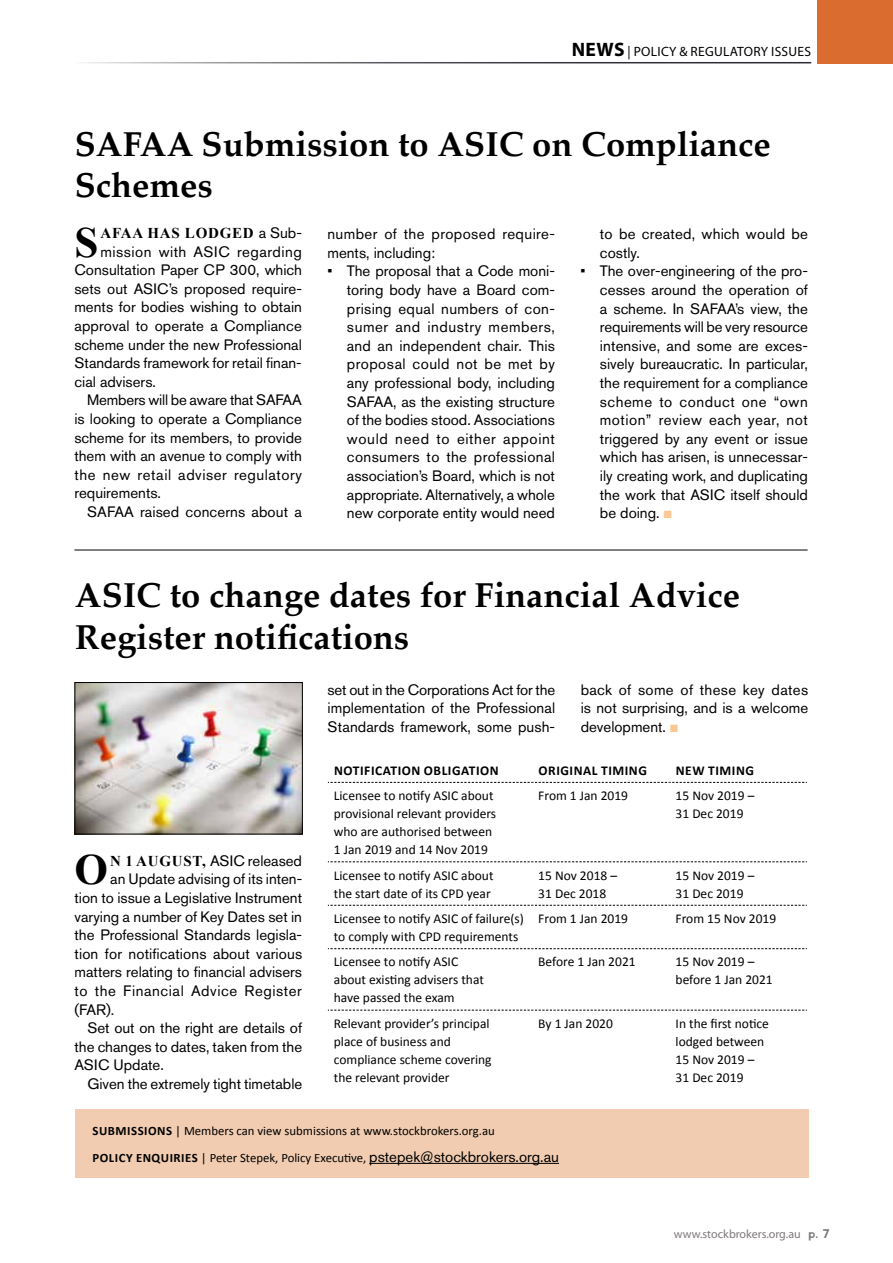
<style>
.page{position:relative;width:893px;height:1263px;background:#fff}
.page>*{position:absolute;margin:0;border:0;box-sizing:border-box;transform-origin:0 0}
.t1{font:700 43.05px "Times New Roman";color:#000}
.t2{font:700 34.5px/41.4px "Palatino";color:#000}
.t3{font:15px/18.6px "Akzidenz Grotesk BE";color:#000;text-align:justify}
.t4{font:15px/18.6px "Akzidenz Grotesk BE";letter-spacing:.025em;color:#000}
.t5{font:15px "Akzidenz Grotesk BE";letter-spacing:.04em;color:#000}
.t6{font:700 15px "Times New Roman";letter-spacing:.05em;color:#000}
.t7{font:13.5px/18px "Calibri";color:#000}
.t8{font:700 13.5px "Calibri";letter-spacing:.04em;color:#000}
.t9{font:13.5px "Myriad Pro";letter-spacing:.02em;color:#000}
.t10{font:12.75px/26.5px "Calibri";color:#000}
.t11{font:12px "Myriad Pro";color:#7e797d}
.s1{font-weight:700;font-size:19.5px}
.s2{font-family:"Akzidenz Grotesk BE";font-weight:400}
.s3{color:#fdc794}
.s4{font-family:"Times New Roman";font-weight:700}
.s5{font-weight:700}
.s6{font-family:"Akzidenz Grotesk BE";font-size:15px}
.s7{font-family:"nevis";font-weight:700}
</style>
<div class="page">
<hr style="left:74px;top:550px;width:734px;height:1px;background:#000">
<svg style="left:328px;top:782px;width:479px;height:1px"></svg>
<svg style="left:328px;top:861px;width:479px;height:1px"></svg>
<svg style="left:328px;top:905px;width:479px;height:1px"></svg>
<svg style="left:328px;top:948px;width:479px;height:1px"></svg>
<svg style="left:328px;top:1010px;width:479px;height:1px"></svg>
<img style="left:77px;top:684px;width:224px;height:148px">
<div style="left:75px;top:682px;width:228px;height:152px;border:1px solid #000"></div>
<div style="left:75px;top:1110px;width:733px;height:68px;background:#f1ccb1"></div>
<hr style="left:369px;top:1163px;width:190px;height:1px;background:#000">
<hr style="left:75px;top:62px;width:736px;height:1px;background:#2e2c33">
<div style="left:818px;top:0;width:75px;height:63px;background:#d96c2e"></div>
<p class="t9" style="left:572px;top:43px;width:241px"><span class="s1">NEWS</span> | POLICY &amp; REGULATORY ISSUES</p>
<h2 class="t2" style="left:75px;top:123px;width:698px">SAFAA Submission to ASIC on Compliance<br>Schemes</h2>
<h1 class="t1" style="left:74px;top:212px;width:25px">S</h1>
<p class="t6" style="left:101px;top:223px;width:203px">AFAA HAS LODGED <span class="s2">a Sub-</span></p>
<p class="t3" style="left:74px;top:242px;width:229px;text-indent:26px">mission with ASIC regarding Consultation Paper CP 300, which sets out ASIC’s proposed require&shy;ments for bodies wishing to obtain approval to operate a Compliance scheme under the new Professional Standards framework for retail finan&shy;cial advisers.</p>
<p class="t3" style="left:74px;top:391px;width:229px;text-indent:13px">Members will be aware that SAFAA is looking to operate a Compliance scheme for its members, to provide them with an avenue to comply with the new retail adviser regulatory requirements.</p>
<p class="t3" style="left:87px;top:502px;width:216px">SAFAA raised concerns about a</p>
<p class="t4" style="left:327px;top:224px;width:229px">number of the proposed require&shy;ments, including:</p>
<p class="t3" style="left:347px;top:262px;width:210px;text-indent:-20px">• The proposal that a Code moni&shy;toring body have a Board com&shy;prising equal numbers of con&shy;sumer and industry members, and an independent chair. This proposal could not be met by any professional body, including SAFAA, as the existing structure of the bodies stood. Associations would need to either appoint consumers to the professional association’s Board, which is not appropriate. Alternatively, a whole new corporate entity would need</p>
<p class="t3" style="left:600px;top:224px;width:210px">to be created, which would be costly.</p>
<p class="t3" style="left:600px;top:262px;width:210px;text-indent:-20px">• The over-engineering of the pro&shy;cesses around the operation of a scheme. In SAFAA’s view, the requirements will be very resource intensive, and some are exces&shy;sively bureaucratic. In particular, the requirement for a compliance scheme to conduct one “own motion” review each year, not triggered by any event or issue which has arisen, is unnecessar&shy;ily creating work, and duplicating the work that ASIC itself should be doing. <span class="s3">■</span></p>
<h2 class="t2" style="left:75px;top:574px;width:667px">ASIC to change dates for Financial Advice<br>Register notifications</h2>
<h1 class="t1" style="left:75px;top:840px;width:35px">O</h1>
<p class="t3" style="left:110px;top:851px;width:193px"><span class="s4">N 1 AUGUST,</span> ASIC released</p>
<p class="t3" style="left:110px;top:870px;width:194px">an Update advising of its inten-</p>
<p class="t3" style="left:75px;top:888px;width:229px">tion to issue a Legislative Instrument</p>
<p class="t3" style="left:75px;top:907px;width:229px">varying a number of Key Dates set in</p>
<p class="t3" style="left:75px;top:926px;width:229px">the Professional Standards legisla-</p>
<p class="t3" style="left:75px;top:944px;width:229px">tion for notifications about various</p>
<p class="t3" style="left:75px;top:963px;width:229px">matters relating to financial advisers</p>
<p class="t5" style="left:75px;top:982px;width:229px">to the Financial Advice Register</p>
<p class="t3" style="left:75px;top:1000px;width:41px">(FAR).</p>
<p class="t3" style="left:87px;top:1019px;width:216px">Set out on the right are details of</p>
<p class="t3" style="left:75px;top:1037px;width:229px">the changes to dates, taken from the</p>
<p class="t3" style="left:75px;top:1056px;width:91px">ASIC Update.</p>
<p class="t3" style="left:87px;top:1074px;width:216px">Given the extremely tight timetable</p>
<p class="t3" style="left:328px;top:680px;width:229px">set out in the Corporations Act for the implementation of the Professional Standards framework, some push-</p>
<p class="t3" style="left:581px;top:680px;width:229px">back of some of these key dates is not surprising, and is a welcome development. <span class="s3">■</span></p>
<p class="t8" style="left:334px;top:762px;width:166px">NOTIFICATION OBLIGATION</p>
<p class="t8" style="left:539px;top:762px;width:110px">ORIGINAL TIMING</p>
<p class="t8" style="left:676px;top:762px;width:80px">NEW TIMING</p>
<p class="t7" style="left:334px;top:787px;width:164px">Licensee to notify ASIC about provisional relevant providers who are authorised between<br>1 Jan 2019 and 14 Nov 2019</p>
<p class="t7" style="left:538px;top:787px;width:91px">From 1 Jan 2019</p>
<p class="t7" style="left:676px;top:787px;width:80px">15 Nov 2019 –<br>31 Dec 2019</p>
<p class="t7" style="left:334px;top:866px;width:161px">Licensee to notify ASIC about the start date of its CPD year</p>
<p class="t7" style="left:538px;top:866px;width:80px">15 Nov 2018 –<br>31 Dec 2018</p>
<p class="t7" style="left:676px;top:866px;width:80px">15 Nov 2019 –<br>31 Dec 2019</p>
<p class="t7" style="left:334px;top:909px;width:191px">Licensee to notify ASIC of failure(s) to comply with CPD requirements</p>
<p class="t7" style="left:538px;top:909px;width:91px">From 1 Jan 2019</p>
<p class="t7" style="left:676px;top:909px;width:102px">From 15 Nov 2019</p>
<p class="t7" style="left:334px;top:953px;width:151px">Licensee to notify ASIC about existing advisers that have passed the exam</p>
<p class="t7" style="left:538px;top:953px;width:99px">Before 1 Jan 2021</p>
<p class="t7" style="left:676px;top:953px;width:99px">15 Nov 2019 – before 1 Jan 2021</p>
<p class="t7" style="left:334px;top:1014px;width:159px">Relevant provider’s principal place of business and compliance scheme covering the relevant provider</p>
<p class="t7" style="left:538px;top:1014px;width:76px">By 1 Jan 2020</p>
<p class="t7" style="left:676px;top:1014px;width:95px">In the first notice lodged between<br>15 Nov 2019 –<br>31 Dec 2019</p>
<p class="t10" style="left:93px;top:1118px;width:468px"><span class="s5">SUBMISSIONS</span> | Members can view submissions at www.stockbrokers.org.au<br><span class="s5">POLICY ENQUIRIES</span> | Peter Stepek, Policy Executive, <span class="s6">pstepek@stockbrokers.org.au</span></p>
<p class="t11" style="left:674px;top:1227px;width:158px">www.stockbrokers.org.au <span class="s7">p. 7</span></p>
</div>
